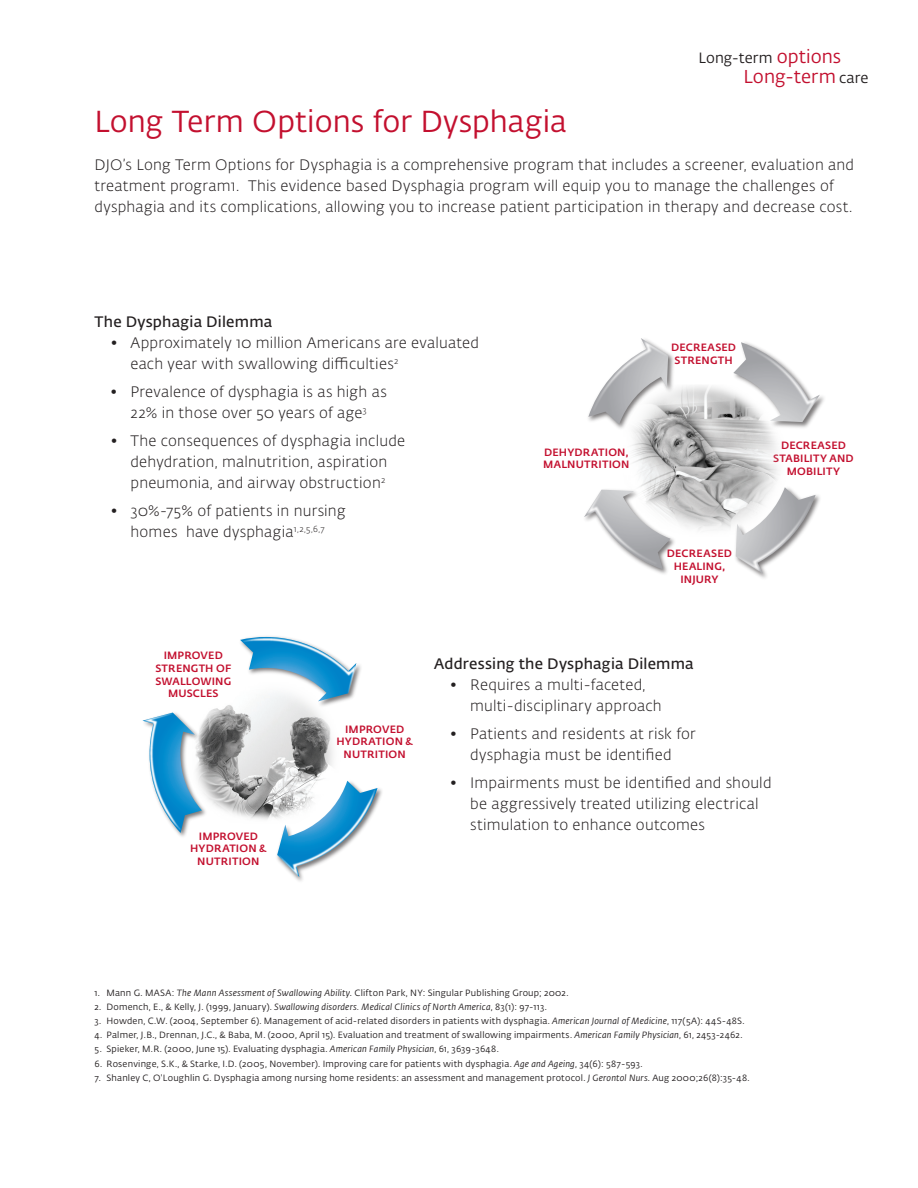
<style>
.page{position:relative;width:918px;height:1188px;background:#fff}
.page>*{position:absolute;margin:0;border:0;box-sizing:border-box;transform-origin:0 0}
.t1{font:30px "Fedra Sans Alt Pro";color:#c3102f}
.t2{font:18.45px "Fedra Sans Alt Pro";letter-spacing:.005em;color:#c3102f}
.t3{font:300 15px/21px "Fedra Sans Alt Pro";letter-spacing:.015em;color:#231f20}
.t4{font:600 15px "Fedra Sans Alt Pro";letter-spacing:.015em;color:#231f20}
.t5{font:14.7px "Fedra Sans Alt Pro";letter-spacing:.005em;color:#231f20}
.t6{font:500 10.5px/12.6px "Fedra Sans Alt Pro";letter-spacing:.015em;color:#c3102f;text-align:center}
.t7{font:9px "Fedra Sans Alt Std";letter-spacing:.025em;color:#231f20}
.s1{font-size:18.45px;color:#c3102f}
.s2{font-size:14.7px;color:#231f20}
.s3{font-style:italic}
</style>
<div class="page">
<img style="left:584px;top:489px;width:85px;height:85px">
<img style="left:735px;top:495px;width:85px;height:83px">
<img style="left:733px;top:342px;width:91px;height:86px">
<img style="left:588px;top:338px;width:86px;height:83px">
<img style="left:602px;top:374px;width:201px;height:176px">
<img style="left:210px;top:708px;width:123px;height:111px">
<img style="left:220px;top:636px;width:141px;height:80px">
<img style="left:204px;top:711px;width:6px;height:104px">
<img style="left:142px;top:712px;width:62px;height:125px">
<img style="left:255px;top:767px;width:127px;height:114px">
<h3 class="t5" style="left:699px;top:48px;width:144px">Long-term <span class="s1">options</span></h3>
<h2 class="t2" style="left:744px;top:64px;width:126px">Long-term <span class="s2">care</span></h2>
<h1 class="t1" style="left:94px;top:101px;width:474px">Long Term Options for Dysphagia</h1>
<p class="t3" style="left:94px;top:154px;width:761px">DJO’s Long Term Options for Dysphagia is a comprehensive program that includes a screener, evaluation and treatment program1. This evidence based Dysphagia program will equip you to manage the challenges of dysphagia and its complications, allowing you to increase patient participation in therapy and decrease cost.</p>
<h3 class="t4" style="left:94px;top:311px;width:179px">The Dysphagia Dilemma</h3>
<h3 class="t3" style="left:130px;top:332px;width:350px;text-indent:-19px">• Approximately 10 million Americans are evaluated each year with swallowing difficulties<sup>2</sup></h3>
<h3 class="t3" style="left:111px;top:381px;width:277px;text-align:center">• Prevalence of dysphagia is as high as<br>22% in those over 50 years of age<sup>3</sup></h3>
<h3 class="t3" style="left:111px;top:430px;width:296px;text-align:center">• The consequences of dysphagia include dehydration, malnutrition, aspiration pneumonia, and airway obstruction<sup>2</sup></h3>
<h3 class="t3" style="left:111px;top:500px;width:236px;text-align:center">• 30%-75% of patients in nursing homes have dysphagia<sup>1,2,5,6,7</sup></h3>
<p class="t6" style="left:543px;top:445px;width:88px;text-align:left">DEHYDRATION,<br>MALNUTRITION</p>
<p class="t6" style="left:671px;top:341px;width:66px">DECREASED<br>STRENGTH</p>
<p class="t6" style="left:667px;top:547px;width:66px">DECREASED<br>HEALING,<br>INJURY</p>
<p class="t6" style="left:773px;top:439px;width:82px">DECREASED<br>STABILITY AND<br>MOBILITY</p>
<p class="t6" style="left:155px;top:649px;width:77px">IMPROVED<br>STRENGTH OF<br>SWALLOWING<br>MUSCLES</p>
<p class="t6" style="left:190px;top:829px;width:78px">IMPROVED<br>HYDRATION &amp;<br>NUTRITION</p>
<p class="t6" style="left:336px;top:722px;width:78px">IMPROVED<br>HYDRATION &amp;<br>NUTRITION</p>
<h3 class="t4" style="left:434px;top:653px;width:261px">Addressing the Dysphagia Dilemma</h3>
<h3 class="t3" style="left:470px;top:674px;width:193px;text-indent:-20px">• Requires a multi-faceted, multi-disciplinary approach</h3>
<h3 class="t3" style="left:451px;top:723px;width:247px;text-align:center">• Patients and residents at risk for dysphagia must be identified</h3>
<h3 class="t3" style="left:470px;top:772px;width:303px;text-indent:-20px">• Impairments must be identified and should be aggressively treated utilizing electrical stimulation to enhance outcomes</h3>
<p class="t7" style="left:94px;top:988px;width:475px">1. Mann G. MASA: <span class="s3">The Mann Assessment of Swallowing Ability</span>. Clifton Park, NY: Singular Publishing Group; 2002.</p>
<p class="t7" style="left:95px;top:1002px;width:454px">2. Domench, E., &amp; Kelly, J. (1999, January). <span class="s3">Swallowing disorders. Medical Clinics of North America</span>, 83(1): 97-113.</p>
<p class="t7" style="left:94px;top:1016px;width:652px">3. Howden, C.W. (2004, September 6). Management of acid-related disorders in patients with dysphagia. <span class="s3">American Journal of Medicine</span>, 117(5A): 44S-48S.</p>
<p class="t7" style="left:94px;top:1030px;width:649px">4. Palmer, J.B., Drennan, J.C., &amp; Baba, M. (2000, April 15). Evaluation and treatment of swallowing impairments. <span class="s3">American Family Physician</span>, 61, 2453-2462.</p>
<p class="t7" style="left:94px;top:1044px;width:406px">5. Spieker, M.R. (2000, June 15). Evaluating dysphagia. <span class="s3">American Family Physician</span>, 61, 3639-3648.</p>
<p class="t7" style="left:94px;top:1058px;width:550px">6. Rosenvinge, S.K., &amp; Starke, I.D. (2005, November). Improving care for patients with dysphagia. <span class="s3">Age and Ageing</span>, 34(6): 587-593.</p>
<p class="t7" style="left:94px;top:1072px;width:657px">7. Shanley C, O'Loughlin G. Dysphagia among nursing home residents: an assessment and management protocol. <span class="s3">J Gerontol Nurs</span>. Aug 2000;26(8):35-48.</p>
</div>
